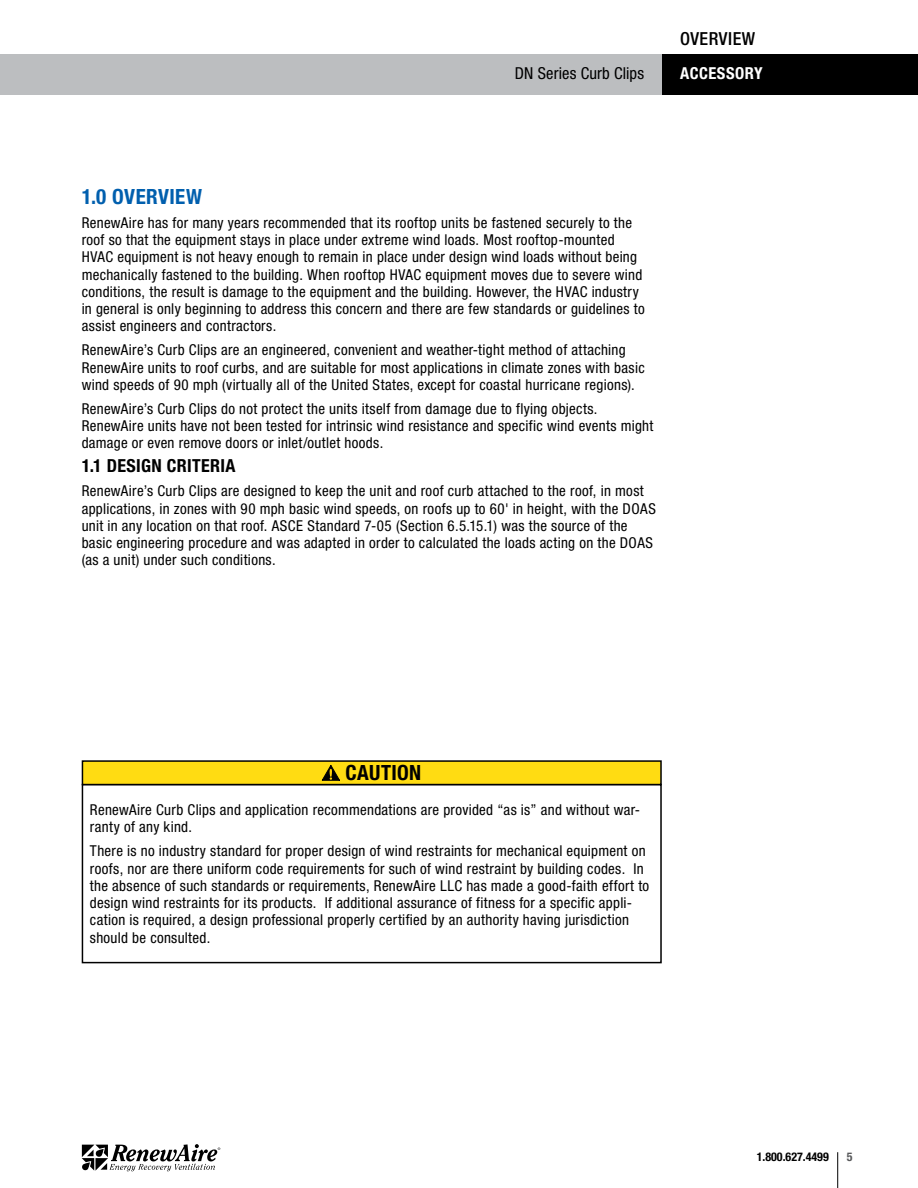
<style>
.page{position:relative;width:918px;height:1188px;background:#fff}
.page>*{position:absolute;margin:0;border:0;box-sizing:border-box;transform-origin:0 0}
.t1{font:700 condensed 21px "Helvetica Neue LT Std";letter-spacing:.02em;color:#005fae}
.t2{font:700 condensed 21px "Helvetica Neue LT Std";letter-spacing:.015em;color:#000}
.t3{font:700 condensed 18px "Helvetica Neue LT Std";letter-spacing:.015em;color:#000}
.t4{font:500 condensed 18px "Helvetica Neue LT Std";letter-spacing:.03em;color:#000}
.t5{font:condensed 16.5px "Helvetica Neue LT Std";letter-spacing:.01em;color:#000}
.t6{font:700 condensed 16.5px "Helvetica Neue LT Std";letter-spacing:.03em;color:#fff}
.t7{font:condensed 15px/17.2px "Helvetica Neue LT Std";letter-spacing:.02em;color:#000}
.t8{font:700 condensed 12px "Helvetica Neue LT Std";color:#000}
.t9{font:700 condensed 12px "Helvetica Neue LT Std";color:#58595b}
</style>
<div class="page">
<hr style="left:0;top:54px;width:1px;height:40px;background:#bcbec0">
<div style="left:1px;top:54px;width:662px;height:40px;background:#bcbec0"></div>
<div style="left:662px;top:54px;width:256px;height:40px;background:#000"></div>
<hr style="left:837px;top:1152px;width:1px;height:36px;background:#000">
<svg style="left:82px;top:1144px;width:138px;height:27px"></svg>
<div style="left:82px;top:784px;width:580px;height:179px;border:2px solid #000"></div>
<div style="left:82px;top:761px;width:579px;height:24px;background:#ffdc12"></div>
<svg style="left:322px;top:765px;width:18px;height:15px"></svg>
<div style="left:82px;top:760px;width:580px;height:25px;border:2px solid #000"></div>
<p class="t4" style="left:680px;top:28px;width:77px">OVERVIEW</p>
<p class="t5" style="left:515px;top:64px;width:131px">DN Series Curb Clips</p>
<p class="t6" style="left:680px;top:63px;width:84px">ACCESSORY</p>
<h1 class="t1" style="left:82px;top:184px;width:122px">1.0 OVERVIEW</h1>
<p class="t7" style="left:82px;top:214px;width:565px">RenewAire has for many years recommended that its rooftop units be fastened securely to the roof so that the equipment stays in place under extreme wind loads. Most rooftop-mounted HVAC equipment is not heavy enough to remain in place under design wind loads without being mechanically fastened to the building. When rooftop HVAC equipment moves due to severe wind conditions, the result is damage to the equipment and the building. However, the HVAC industry in general is only beginning to address this concern and there are few standards or guidelines to assist engineers and contractors.</p>
<p class="t7" style="left:82px;top:341px;width:565px">RenewAire’s Curb Clips are an engineered, convenient and weather-tight method of attaching<br>RenewAire units to roof curbs, and are suitable for most applications in climate zones with basic wind speeds of 90 mph (virtually all of the United States, except for coastal hurricane regions).</p>
<p class="t7" style="left:82px;top:400px;width:573px">RenewAire’s Curb Clips do not protect the units itself from damage due to flying objects.<br>RenewAire units have not been tested for intrinsic wind resistance and specific wind events might damage or even remove doors or inlet/outlet hoods.</p>
<p class="t3" style="left:82px;top:455px;width:155px">1.1 DESIGN CRITERIA</p>
<p class="t7" style="left:82px;top:482px;width:576px">RenewAire’s Curb Clips are designed to keep the unit and roof curb attached to the roof, in most applications, in zones with 90 mph basic wind speeds, on roofs up to 60' in height, with the DOAS unit in any location on that roof. ASCE Standard 7-05 (Section 6.5.15.1) was the source of the basic engineering procedure and was adapted in order to calculated the loads acting on the DOAS (as a unit) under such conditions.</p>
<h1 class="t2" style="left:346px;top:760px;width:77px">CAUTION</h1>
<p class="t7" style="left:90px;top:801px;width:552px">RenewAire Curb Clips and application recommendations are provided “as is” and without war&shy;ranty of any kind.</p>
<p class="t7" style="left:90px;top:842px;width:561px">There is no industry standard for proper design of wind restraints for mechanical equipment on roofs, nor are there uniform code requirements for such of wind restraint by building codes. In the absence of such standards or requirements, RenewAire LLC has made a good-faith effort to design wind restraints for its products. If additional assurance of fitness for a specific appli&shy;cation is required, a design professional properly certified by an authority having jurisdiction should be consulted.</p>
<p class="t8" style="left:757px;top:1149px;width:73px">1.800.627.4499</p>
<p class="t9" style="left:847px;top:1149px;width:7px">5</p>
</div>
